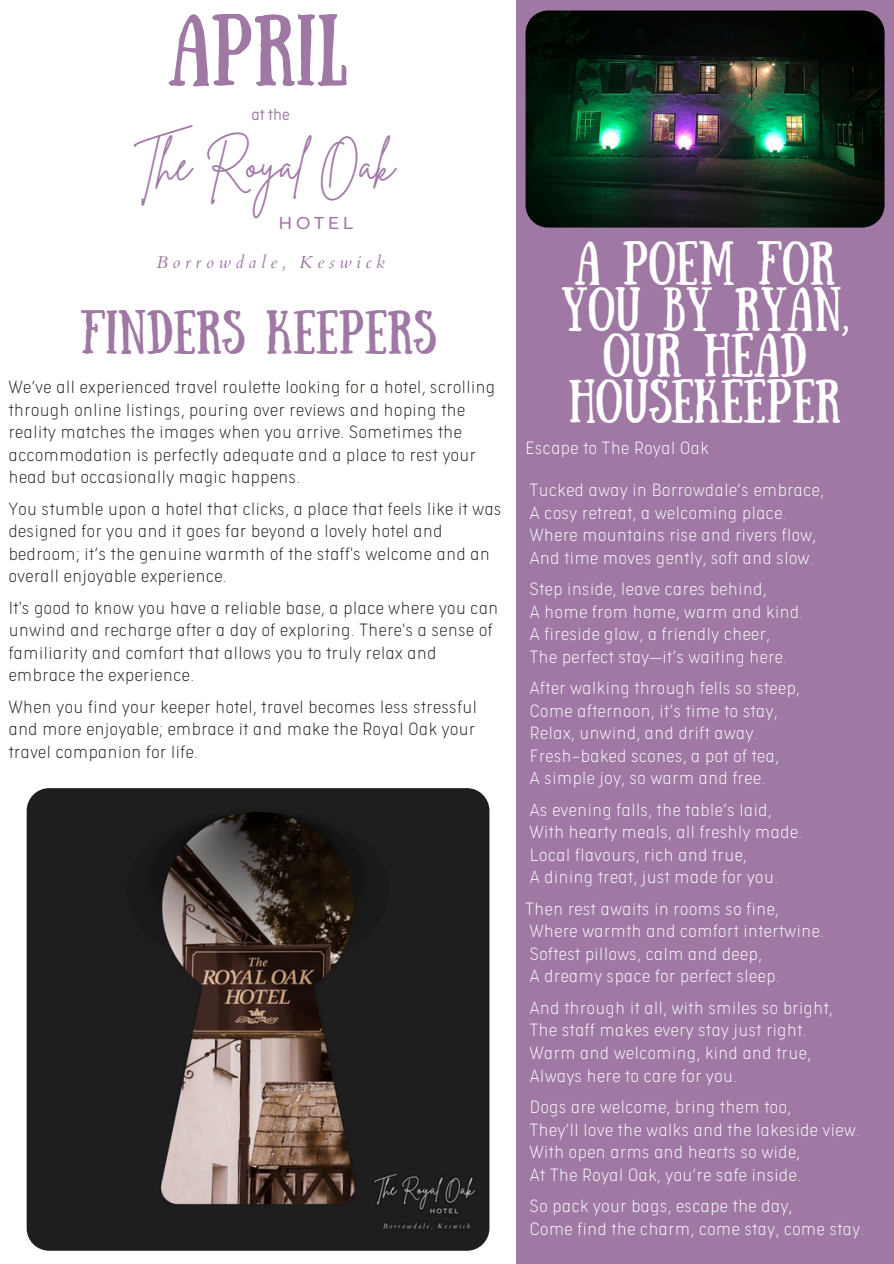
<style>
.page{position:relative;width:894px;height:1264px;background:#fff}
.page>*{position:absolute;margin:0;border:0;box-sizing:border-box;transform-origin:0 0}
.t1{font:71.85px "Sunday";color:#9f79a4}
.t2{font:45.15px "Brittany Signature";color:#9f79a4}
.t3{font:43.8px/46.2px "Sunday";color:#fff;text-align:center}
.t4{font:43.8px "Sunday";color:#9f79a4}
.t5{font:300 expanded 19.5px/22.5px "Aristotelica Pro Cnd Txt";letter-spacing:.03em;color:#fff}
.t6{font:300 expanded 19.5px/22.5px "Aristotelica Pro Cnd Txt";letter-spacing:.03em;color:#1e1d18}
.t7{font:300 18px "Aristotelica Pro Cnd Txt";color:#9f79a4}
.t8{font:italic 17.4px "Cardo";letter-spacing:.27em;color:#9f79a4}
.t9{font:500 17.1px "Montserrat";letter-spacing:.21em;color:#9f79a4}
</style>
<div class="page">
<div style="left:516px;top:0;width:377px;height:1263px;background:#9f79a4"></div>
<img style="left:525px;top:11px;width:359px;height:216px;border-radius:23px">
<img style="left:27px;top:788px;width:462px;height:462px;border-radius:23px">
<h3 class="t1" style="left:168px;top:0;width:182px">APRIL</h3>
<h2 class="t7" style="left:251px;top:108px;width:40px">at the</h2>
<h2 class="t2" style="left:134px;top:135px;width:262px">The Royal Oak</h2>
<h1 class="t9" style="left:278px;top:212px;width:76px">HOTEL</h1>
<p class="t8" style="left:156px;top:250px;width:230px">Borrowdale, Keswick</p>
<h4 class="t4" style="left:80px;top:301px;width:357px">FINDERS KEEPERS</h4>
<h2 class="t6" style="left:9px;top:377px;width:488px">We’ve all experienced travel roulette looking for a hotel, scrolling through online listings, pouring over reviews and hoping the reality matches the images when you arrive. Sometimes the accommodation is perfectly adequate and a place to rest your head but occasionally magic happens.</h2>
<h3 class="t6" style="left:9px;top:499px;width:494px">You stumble upon a hotel that clicks, a place that feels like it was designed for you and it goes far beyond a lovely hotel and bedroom; it’s the genuine warmth of the staff's welcome and an overall enjoyable experience.</h3>
<h3 class="t6" style="left:9px;top:598px;width:491px">It's good to know you have a reliable base, a place where you can unwind and recharge after a day of exploring. There's a sense of familiarity and comfort that allows you to truly relax and embrace the experience.</h3>
<h3 class="t6" style="left:9px;top:697px;width:469px;text-align:justify">When you find your keeper hotel, travel becomes less stressful and more enjoyable; embrace it and make the Royal Oak your travel companion for life.</h3>
<p class="t3" style="left:561px;top:235px;width:288px">A POEM FOR<br>YOU BY RYAN,<br>OUR HEAD<br>HOUSEKEEPER</p>
<h3 class="t5" style="left:525px;top:438px;width:184px">Escape to The Royal Oak</h3>
<h3 class="t5" style="left:529px;top:480px;width:295px">Tucked away in Borrowdale’s embrace, A cosy retreat, a welcoming place.<br>Where mountains rise and rivers flow, And time moves gently, soft and slow.</h3>
<h3 class="t5" style="left:529px;top:579px;width:275px">Step inside, leave cares behind,<br>A home from home, warm and kind.<br>A fireside glow, a friendly cheer,<br>The perfect stay—it’s waiting here.</h3>
<h3 class="t5" style="left:529px;top:678px;width:271px">After walking through fells so steep, Come afternoon, it’s time to stay, Relax, unwind, and drift away.<br>Fresh-baked scones, a pot of tea,<br>A simple joy, so warm and free.</h3>
<h3 class="t5" style="left:529px;top:800px;width:274px">As evening falls, the table’s laid, With hearty meals, all freshly made.<br>Local flavours, rich and true,<br>A dining treat, just made for you.</h3>
<h3 class="t5" style="left:525px;top:899px;width:300px">Then rest awaits in rooms so fine, Where warmth and comfort intertwine.<br>Softest pillows, calm and deep,<br>A dreamy space for perfect sleep.</h3>
<h3 class="t5" style="left:529px;top:998px;width:304px">And through it all, with smiles so bright, The staff makes every stay just right.<br>Warm and welcoming, kind and true, Always here to care for you.</h3>
<h3 class="t5" style="left:529px;top:1097px;width:331px">Dogs are welcome, bring them too,<br>They’ll love the walks and the lakeside view.<br>With open arms and hearts so wide,<br>At The Royal Oak, you’re safe inside.</h3>
<h3 class="t5" style="left:529px;top:1196px;width:336px">So pack your bags, escape the day,<br>Come find the charm, come stay, come stay.</h3>
</div>
